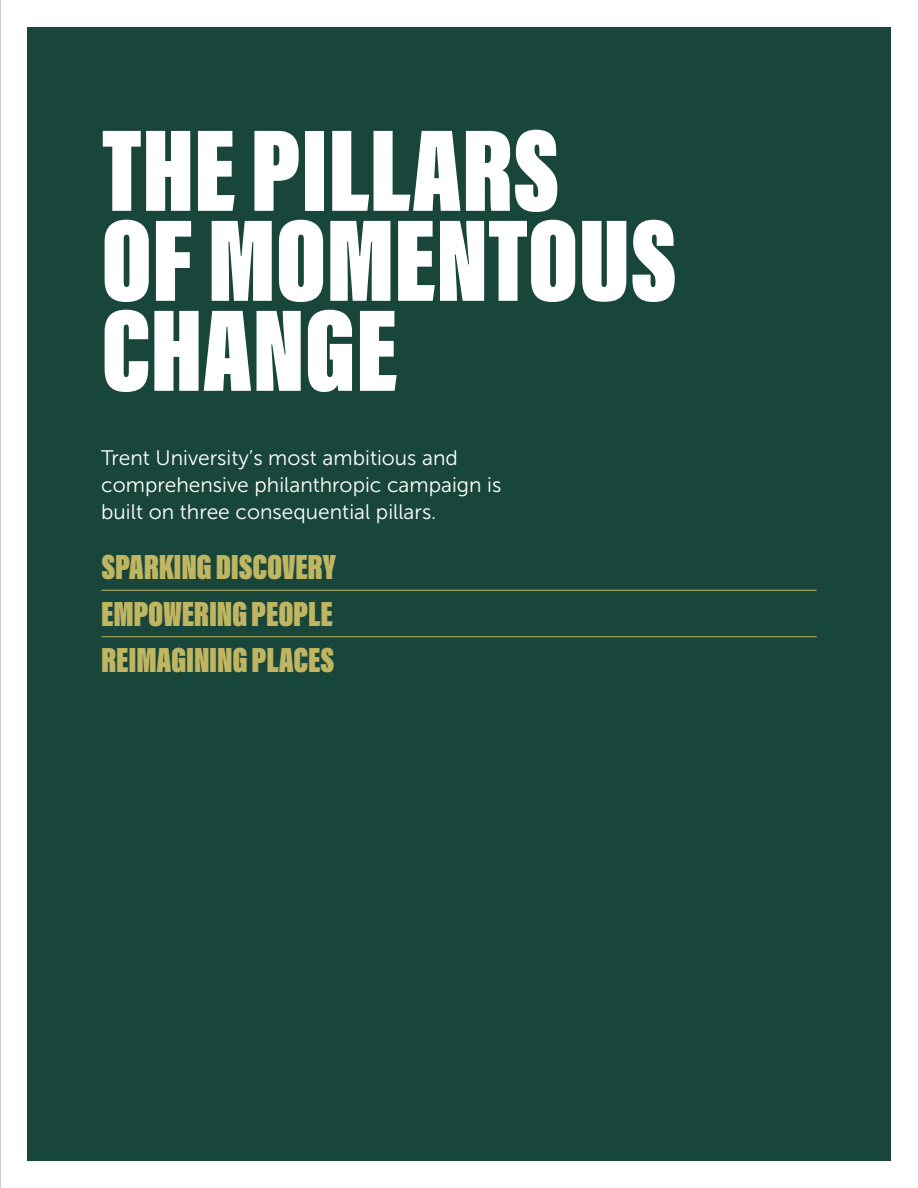
<style>
.page{position:relative;width:918px;height:1188px;background:#fff}
.page>*{position:absolute;margin:0;border:0;box-sizing:border-box;transform-origin:0 0}
.t1{font:120px/90px "Acumin Variable Concept";color:#fff}
.t2{font:36px "Acumin Variable Concept";letter-spacing:-.01em;color:#c0b561}
.t3{font:21px/27px "Museo Sans 300";color:#fff}
</style>
<div class="page">
<div style="left:27px;top:27px;width:864px;height:1134px;background:#19463b"></div>
<hr style="left:101px;top:590px;width:716px;height:1px;background:#c0b561">
<hr style="left:101px;top:636px;width:716px;height:1px;background:#c0b561">
<p class="t1" style="left:101px;top:119px;width:577px">THE PILLARS<br>OF MOMENTOUS<br>CHANGE</p>
<p class="t3" style="left:101px;top:445px;width:402px">Trent University’s most ambitious and comprehensive philanthropic campaign is built on three consequential pillars.</p>
<p class="t2" style="left:101px;top:542px;width:236px">SPARKING DISCOVERY</p>
<p class="t2" style="left:101px;top:588px;width:233px">EMPOWERING PEOPLE</p>
<p class="t2" style="left:101px;top:635px;width:235px">REIMAGINING PLACES</p>
</div>
